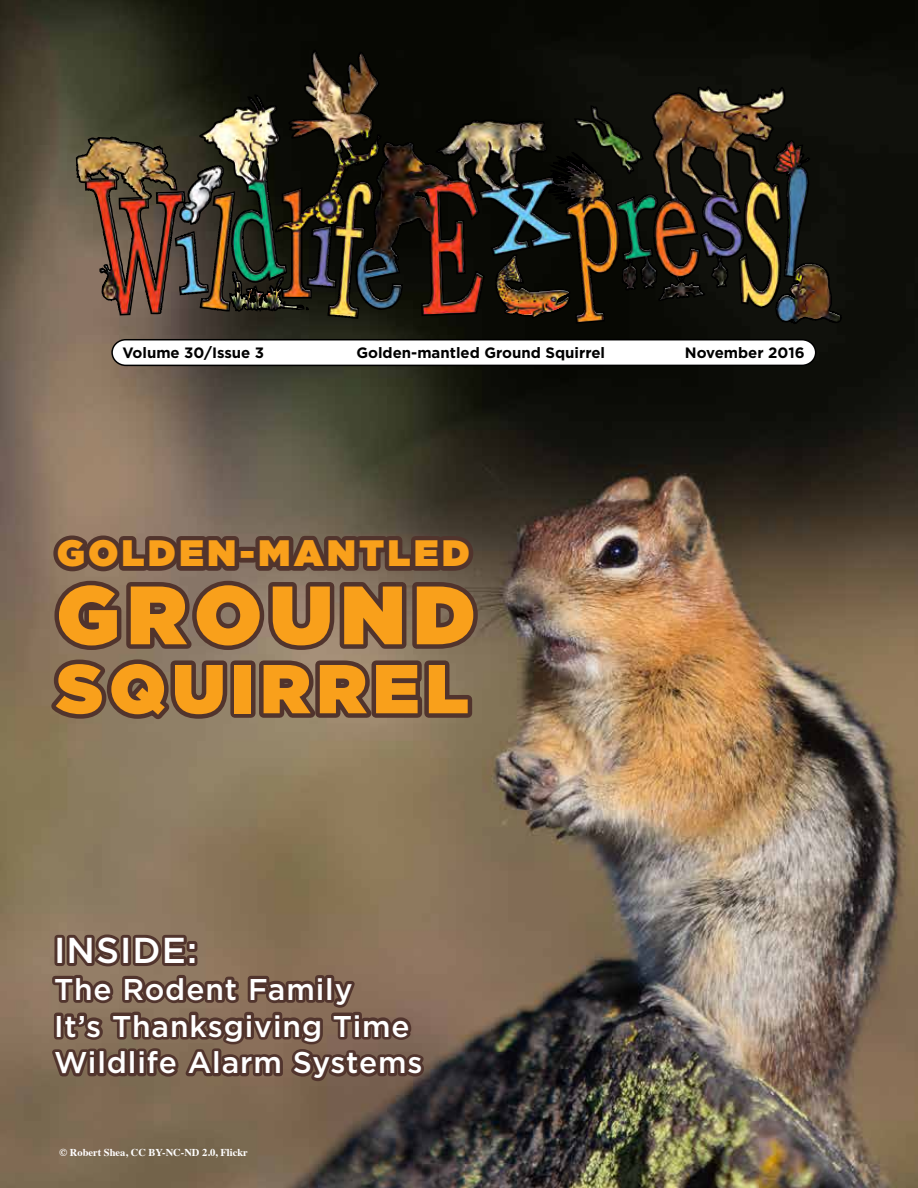
<style>
.page{position:relative;width:918px;height:1188px;background:#fff}
.page>*{position:absolute;margin:0;border:0;box-sizing:border-box;transform-origin:0 0}
.t1{font:900 82.5px "Gotham";letter-spacing:.1em;color:#f9a01b}
.t2{font:900 69px "Gotham";letter-spacing:.1em;color:#f9a01b}
.t3{font:900 36.75px "Gotham";letter-spacing:.1em;color:#f9a01b}
.t4{font:500 36px "Gotham";letter-spacing:.03em;color:#fff}
.t5{font:500 30px/36.8px "Gotham";letter-spacing:.03em;color:#fff}
.t6{font:700 15px "Gotham";color:#000}
.t7{font:700 10.5px "Times";color:#fff}
</style>
<div class="page">
<img style="left:0;top:0;width:918px;height:1188px">
<svg style="left:47px;top:928px;width:382px;height:163px;background:#725848"></svg>
<img style="left:75px;top:49px;width:768px;height:276px">
<svg style="left:111px;top:338px;width:706px;height:29px"></svg>
<svg style="left:43px;top:523px;width:439px;height:204px;background:#6d5648"></svg>
<p class="t6" style="left:122px;top:342px;width:143px">Volume 30/Issue 3</p>
<p class="t6" style="left:356px;top:342px;width:250px">Golden-mantled Ground Squirrel</p>
<p class="t6" style="left:685px;top:342px;width:121px">November 2016</p>
<p class="t3" style="left:57px;top:527px;width:414px">GOLDEN-MANTLED</p>
<h1 class="t1" style="left:57px;top:556px;width:420px">GROUND</h1>
<h2 class="t2" style="left:57px;top:639px;width:413px">SQUIRREL</h2>
<p class="t4" style="left:54px;top:927px;width:145px">INSIDE:</p>
<p class="t5" style="left:54px;top:970px;width:370px">The Rodent Family<br>It’s Thanksgiving Time<br>Wildlife Alarm Systems</p>
<p class="t7" style="left:59px;top:1142px;width:190px">© Robert Shea, CC BY-NC-ND 2.0, Flickr</p>
</div>
